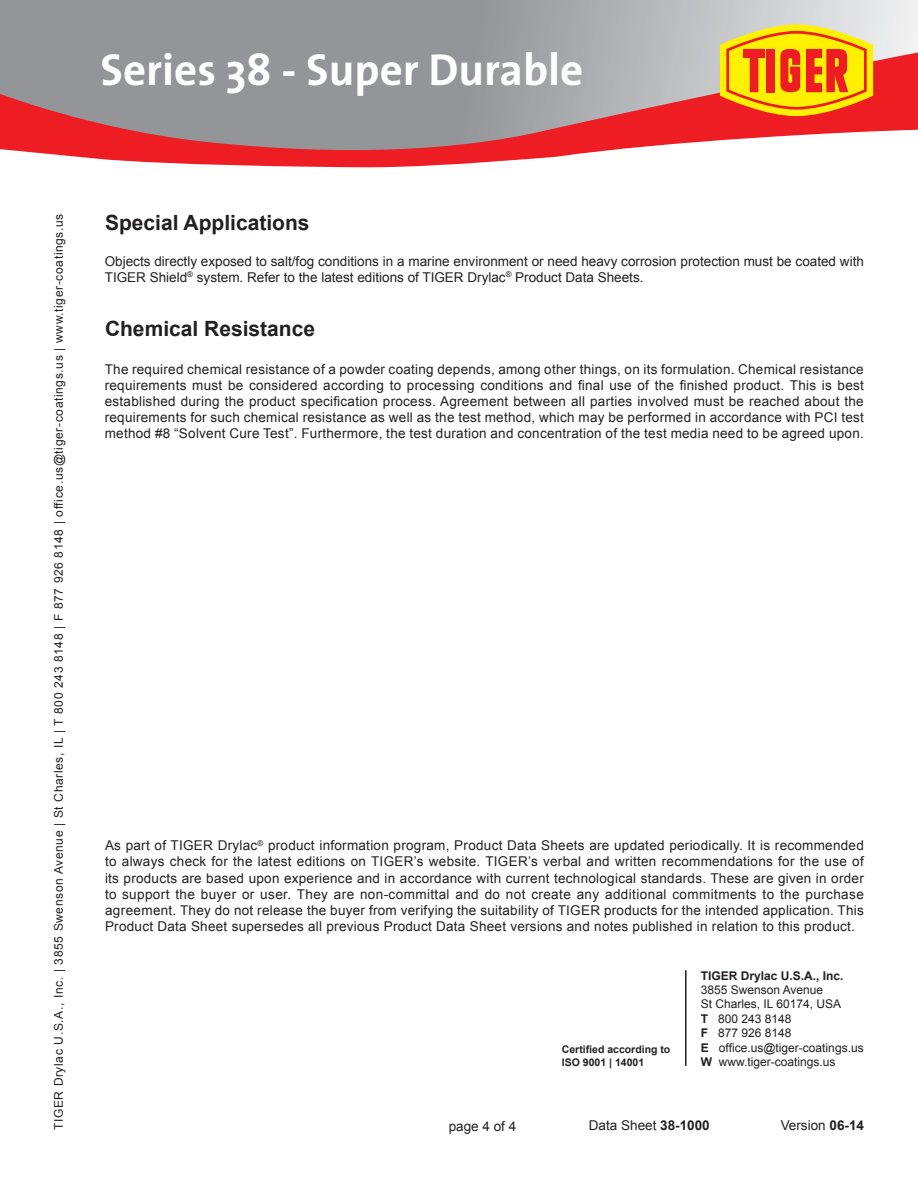
<style>
.page{position:relative;width:918px;height:1188px;background:#fff}
.page>*{position:absolute;margin:0;border:0;box-sizing:border-box;transform-origin:0 0}
.t1{font:700 45px "The Sans";color:#fff}
.t2{font:700 21px "Arial";color:#231f20}
.t3{font:13.5px/16.2px "Arial";color:#231f20;text-align:justify}
.t4{font:12px "Arial";letter-spacing:.055em;color:#231f20}
.t5{font:12px "Arial";color:#231f20}
.t6{font:700 12px/14.4px "Arial";color:#231f20}
.t7{font:700 10.5px "Arial";color:#231f20}
.s1{font-weight:400}
.s2{font-weight:700}
</style>
<div class="page">
<svg style="left:0;top:0;width:918px;height:168px;background:#a6a8aa"></svg>
<svg style="left:0;top:52px;width:918px;height:115px;background:#be8588"></svg>
<svg style="left:720px;top:24px;width:153px;height:92px;background:#f5a11f"></svg>
<hr style="left:685px;top:970px;width:2px;height:96px;background:#231f20">
<p class="t1" style="left:101px;top:32px;width:484px">Series 38 - Super Durable</p>
<p class="t4" style="left:51px;top:1130px;width:918px;rotate:-90deg">TIGER Drylac U.S.A., Inc. | 3855 Swenson Avenue | St Charles, IL | T 800 243 8148 | F 877 926 8148 | office.us@tiger-coatings.us | www.tiger-coatings.us</p>
<p class="t2" style="left:105px;top:208px;width:206px">Special Applications</p>
<p class="t3" style="left:105px;top:253px;width:761px">Objects directly exposed to salt/fog conditions in a marine environment or need heavy corrosion protection must be coated with<br>TIGER Shield<sup>®</sup> system. Refer to the latest editions of TIGER Drylac<sup>®</sup> Product Data Sheets.</p>
<p class="t2" style="left:105px;top:315px;width:212px">Chemical Resistance</p>
<p class="t3" style="left:105px;top:361px;width:761px">The required chemical resistance of a powder coating depends, among other things, on its formulation. Chemical resistance requirements must be considered according to processing conditions and final use of the finished product. This is best established during the product specification process. Agreement between all parties involved must be reached about the requirements for such chemical resistance as well as the test method, which may be performed in accordance with PCI test method #8 “Solvent Cure Test”. Furthermore, the test duration and concentration of the test media need to be agreed upon.</p>
<p class="t3" style="left:105px;top:838px;width:760px">As part of TIGER Drylac<sup>®</sup> product information program, Product Data Sheets are updated periodically. It is recommended to always check for the latest editions on TIGER’s website. TIGER’s verbal and written recommendations for the use of its products are based upon experience and in accordance with current technological standards. These are given in order to support the buyer or user. They are non-committal and do not create any additional commitments to the purchase agreement. They do not release the buyer from verifying the suitability of TIGER products for the intended application. This Product Data Sheet supersedes all previous Product Data Sheet versions and notes published in relation to this product.</p>
<p class="t3" style="left:449px;top:1118px;width:69px">page 4 of 4</p>
<p class="t7" style="left:562px;top:1042px;width:110px">Certified according to</p>
<p class="t7" style="left:562px;top:1055px;width:84px">ISO 9001 | 14001</p>
<p class="t6" style="left:701px;top:969px;width:144px">TIGER Drylac U.S.A., Inc.<br><span class="s1">3855 Swenson Avenue</span></p>
<p class="t5" style="left:701px;top:996px;width:142px">St Charles, IL 60174, USA</p>
<p class="t5" style="left:701px;top:1011px;width:92px"><span class="s2">T</span> 800 243 8148</p>
<p class="t5" style="left:701px;top:1025px;width:92px"><span class="s2">F</span> 877 926 8148</p>
<p class="t5" style="left:701px;top:1040px;width:164px"><span class="s2">E</span> office.us@tiger-coatings.us</p>
<p class="t5" style="left:701px;top:1054px;width:136px"><span class="s2">W</span> www.tiger-coatings.us</p>
<p class="t3" style="left:589px;top:1117px;width:122px">Data Sheet <span class="s2">38-1000</span></p>
<p class="t3" style="left:781px;top:1117px;width:85px">Version <span class="s2">06-14</span></p>
</div>
